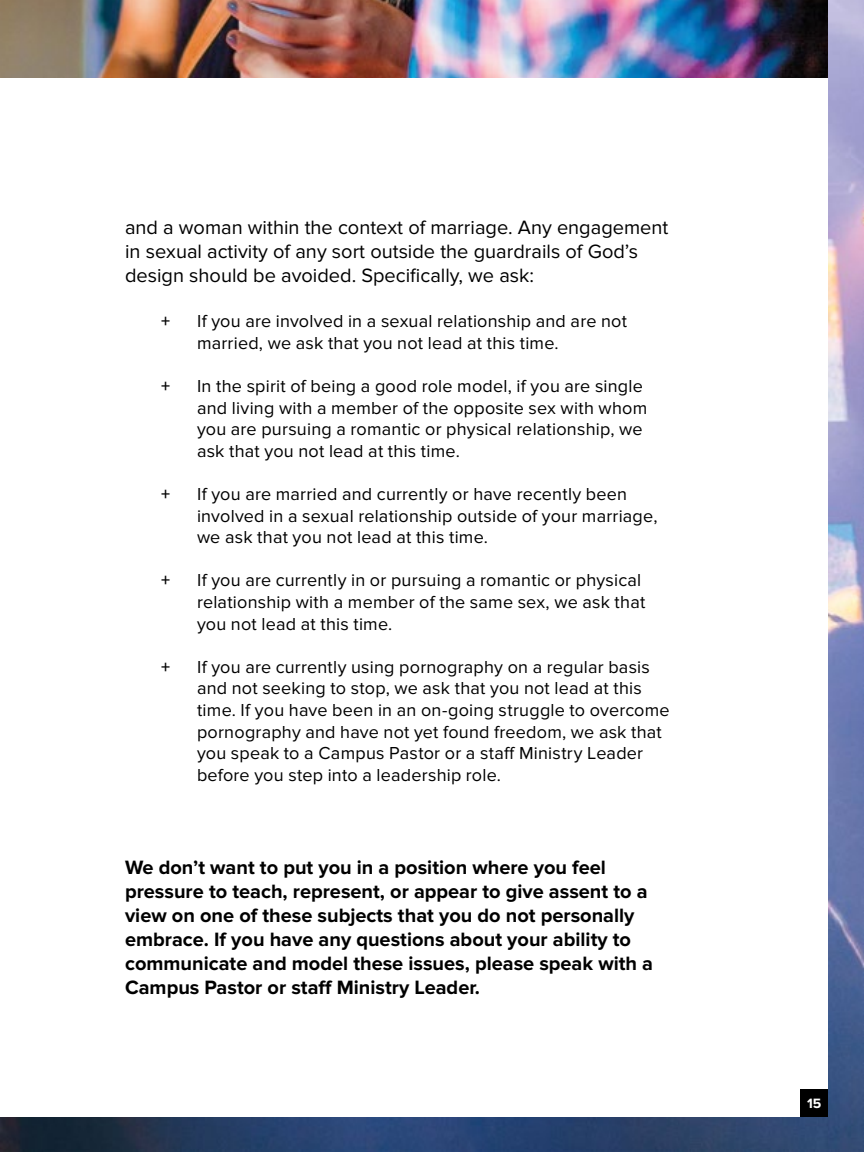
<style>
.page{position:relative;width:864px;height:1152px;background:#fff}
.page>*{position:absolute;margin:0;border:0;box-sizing:border-box;transform-origin:0 0}
.t1{font:700 20px/24px "Proxima Nova";color:#000}
.t2{font:20px/24px "Proxima Nova";color:#000}
.t3{font:18px/21.6px "Proxima Nova";letter-spacing:.01em;color:#000}
.t4{font:600 18px "Proxima Nova";color:#000}
.t5{font:700 14px "Proxima Nova";color:#fff}
</style>
<div class="page">
<img style="left:0;top:0;width:864px;height:1152px">
<div style="left:0;top:0;width:828px;height:1117px;background:#fff"></div>
<img style="left:0;top:0;width:828px;height:78px">
<div style="left:801px;top:1089px;width:27px;height:28px;background:#000"></div>
<p class="t2" style="left:125px;top:215px;width:545px">and a woman within the context of marriage. Any engagement in sexual activity of any sort outside the guardrails of God’s design should be avoided. Specifically, we ask:</p>
<p class="t4" style="left:161px;top:311px;width:11px">+</p>
<p class="t3" style="left:197px;top:311px;width:431px">If you are involved in a sexual relationship and are not married, we ask that you not lead at this time.</p>
<p class="t4" style="left:161px;top:376px;width:11px">+</p>
<p class="t3" style="left:197px;top:376px;width:452px">In the spirit of being a good role model, if you are single and living with a member of the opposite sex with whom you are pursuing a romantic or physical relationship, we ask that you not lead at this time.</p>
<p class="t4" style="left:161px;top:484px;width:11px">+</p>
<p class="t3" style="left:197px;top:484px;width:462px">If you are married and currently or have recently been involved in a sexual relationship outside of your marriage, we ask that you not lead at this time.</p>
<p class="t4" style="left:161px;top:570px;width:11px">+</p>
<p class="t3" style="left:197px;top:570px;width:450px">If you are currently in or pursuing a romantic or physical relationship with a member of the same sex, we ask that you not lead at this time.</p>
<p class="t4" style="left:161px;top:656px;width:11px">+</p>
<p class="t3" style="left:197px;top:656px;width:474px">If you are currently using pornography on a regular basis and not seeking to stop, we ask that you not lead at this time. If you have been in an on-going struggle to overcome pornography and have not yet found freedom, we ask that you speak to a Campus Pastor or a staff Ministry Leader before you step into a leadership role.</p>
<p class="t1" style="left:125px;top:856px;width:530px">We don’t want to put you in a position where you feel pressure to teach, represent, or appear to give assent to a view on one of these subjects that you do not personally embrace. If you have any questions about your ability to communicate and model these issues, please speak with a Campus Pastor or staff Ministry Leader.</p>
<p class="t5" style="left:807px;top:1095px;width:16px">15</p>
</div>
